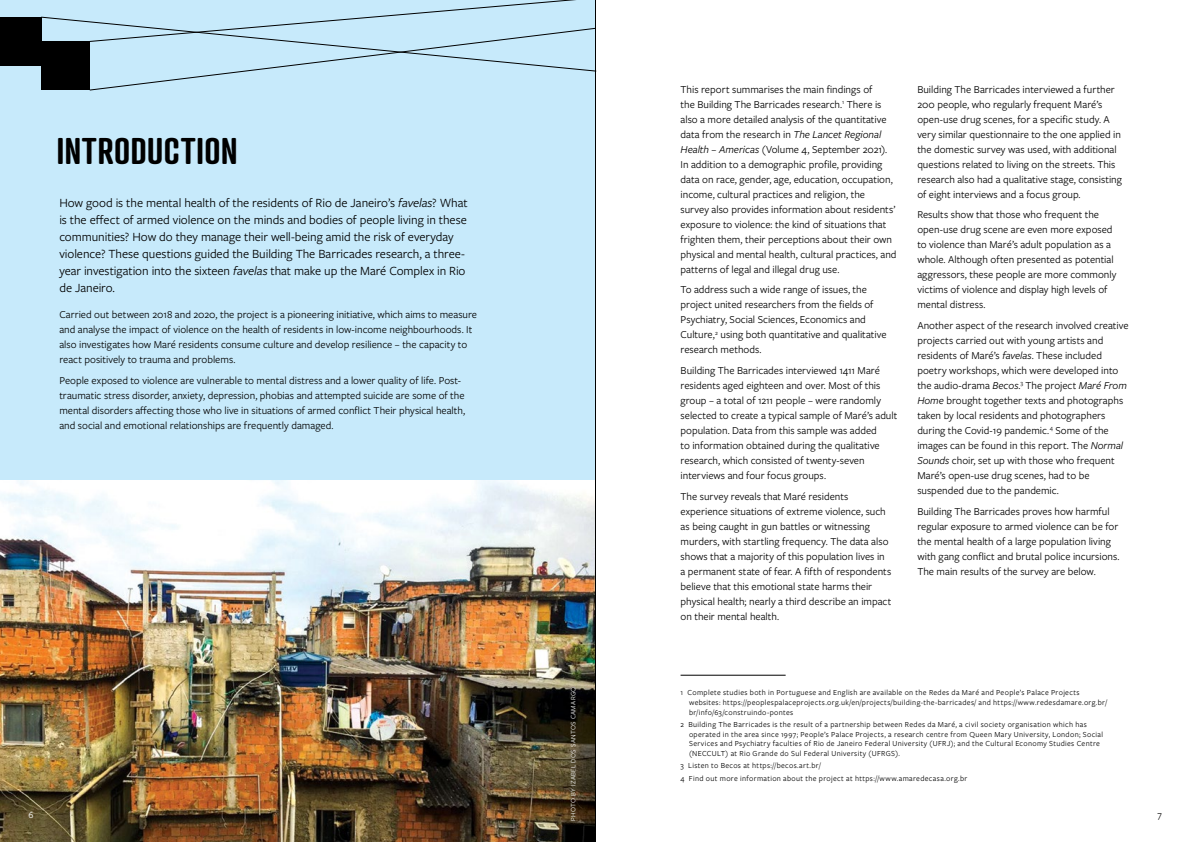
<style>
.page{position:relative;width:1191px;height:842px;background:#fff}
.page>*{position:absolute;margin:0;border:0;box-sizing:border-box;transform-origin:0 0}
.t1{font:600 36px "Atrament";letter-spacing:.015em;color:#000}
.t2{font:13px/17px "Freight Sans Pro";letter-spacing:-.005em;color:#000}
.t3{font:11px/15px "Freight Sans Pro";color:#000}
.t4{font:10px "Freight Sans Pro";color:#fff}
.t5{font:10px "Freight Sans Pro";color:#000}
.t6{font:8px/9.6px "Freight Sans Pro";letter-spacing:.045em;color:#000}
.t7{font:7px "Freight Sans Pro";letter-spacing:.045em;color:#fff}
.s1{font-style:italic}
</style>
<div class="page">
<div style="left:0;top:0;width:595px;height:486px;background:#c7eafb"></div>
<div style="left:0;top:17px;width:41px;height:49px;background:#000"></div>
<svg style="left:41px;top:0;width:556px;height:90px"></svg>
<img style="left:0;top:480px;width:595px;height:362px">
<hr style="left:680px;top:675px;width:105px;height:1px;background:#000">
<hr style="left:595px;top:0;width:1px;height:842px;background:#000">
<h1 class="t1" style="left:57px;top:128px;width:182px">INTRODUCTION</h1>
<p class="t2" style="left:59px;top:194px;width:410px">How good is the mental health of the residents of Rio de Janeiro’s <span class="s1">favelas</span>? What is the effect of armed violence on the minds and bodies of people living in these communities? How do they manage their well-being amid the risk of everyday violence? These questions guided the Building The Barricades research, a three&shy;year investigation into the sixteen <span class="s1">favelas</span> that make up the Maré Complex in Rio de Janeiro.</p>
<p class="t3" style="left:59px;top:307px;width:419px">Carried out between 2018 and 2020, the project is a pioneering initiative, which aims to measure and analyse the impact of violence on the health of residents in low-income neighbourhoods. It also investigates how Maré residents consume culture and develop resilience – the capacity to react positively to trauma and problems.</p>
<p class="t3" style="left:59px;top:372px;width:407px">People exposed to violence are vulnerable to mental distress and a lower quality of life. Post&shy;traumatic stress disorder, anxiety, depression, phobias and attempted suicide are some of the mental disorders affecting those who live in situations of armed conflict Their physical health, and social and emotional relationships are frequently damaged.</p>
<p class="t3" style="left:680px;top:81px;width:217px">This report summarises the main findings of<br>the Building The Barricades research.<sup>1</sup> There is also a more detailed analysis of the quantitative data from the research in <span class="s1">The Lancet Regional Health – Americas</span> (Volume 4, September 2021).<br>In addition to a demographic profile, providing data on race, gender, age, education, occupation, income, cultural practices and religion, the<br>survey also provides information about residents’ exposure to violence: the kind of situations that frighten them, their perceptions about their own physical and mental health, cultural practices, and patterns of legal and illegal drug use.</p>
<p class="t3" style="left:680px;top:282px;width:207px">To address such a wide range of issues, the project united researchers from the fields of Psychiatry, Social Sciences, Economics and Culture,<sup>2</sup> using both quantitative and qualitative research methods.</p>
<p class="t3" style="left:680px;top:362px;width:218px">Building The Barricades interviewed 1411 Maré residents aged eighteen and over. Most of this group – a total of 1211 people – were randomly selected to create a typical sample of Maré’s adult population. Data from this sample was added<br>to information obtained during the qualitative research, which consisted of twenty-seven interviews and four focus groups.</p>
<p class="t3" style="left:680px;top:488px;width:212px">The survey reveals that Maré residents experience situations of extreme violence, such as being caught in gun battles or witnessing murders, with startling frequency. The data also shows that a majority of this population lives in a permanent state of fear. A fifth of respondents believe that this emotional state harms their physical health; nearly a third describe an impact on their mental health.</p>
<p class="t3" style="left:917px;top:81px;width:206px">Building The Barricades interviewed a further 200 people, who regularly frequent Maré’s open-use drug scenes, for a specific study. A very similar questionnaire to the one applied in the domestic survey was used, with additional questions related to living on the streets. This research also had a qualitative stage, consisting of eight interviews and a focus group.</p>
<p class="t3" style="left:917px;top:207px;width:201px">Results show that those who frequent the open-use drug scene are even more exposed to violence than Maré’s adult population as a whole. Although often presented as potential aggressors, these people are more commonly victims of violence and display high levels of mental distress.</p>
<p class="t3" style="left:917px;top:317px;width:213px">Another aspect of the research involved creative projects carried out with young artists and residents of Maré’s <span class="s1">favelas</span>. These included poetry workshops, which were developed into the audio-drama <span class="s1">Becos</span>.<sup>3</sup> The project <span class="s1">Maré From Home</span> brought together texts and photographs taken by local residents and photographers during the Covid-19 pandemic.<sup>4</sup> Some of the images can be found in this report. The <span class="s1">Normal Sounds</span> choir, set up with those who frequent Maré’s open-use drug scenes, had to be suspended due to the pandemic.</p>
<p class="t3" style="left:917px;top:503px;width:204px">Building The Barricades proves how harmful regular exposure to armed violence can be for the mental health of a large population living with gang conflict and brutal police incursions.<br>The main results of the survey are below.</p>
<p class="t7" style="left:568px;top:821px;width:136px;rotate:-90deg">PHOTO BY IZABEL DOS SANTOS CAMARGO</p>
<p class="t6" style="left:689px;top:688px;width:419px;text-indent:-9px">1 Complete studies both in Portuguese and English are available on the Redes da Maré and People’s Palace Projects websites: https://peoplespalaceprojects.org.uk/en/projects/building-the-barricades/ and https://www.redesdamare.org.br/ br/info/63/construindo-pontes</p>
<p class="t6" style="left:689px;top:719px;width:415px;text-indent:-9px">2 Building The Barricades is the result of a partnership between Redes da Maré, a civil society organisation which has operated in the area since 1997; People’s Palace Projects, a research centre from Queen Mary University, London; Social Services and Psychiatry faculties of Rio de Janeiro Federal University (UFRJ); and the Cultural Economy Studies Centre (NECCULT) at Rio Grande do Sul Federal University (UFRGS).</p>
<p class="t6" style="left:680px;top:759px;width:288px;line-height:12.4px">3 Listen to Becos at https://becos.art.br/<br>4 Find out more information about the project at https://www.amaredecasa.org.br</p>
<p class="t4" style="left:28px;top:808px;width:7px">6</p>
<p class="t5" style="left:1157px;top:808px;width:6px">7</p>
</div>
